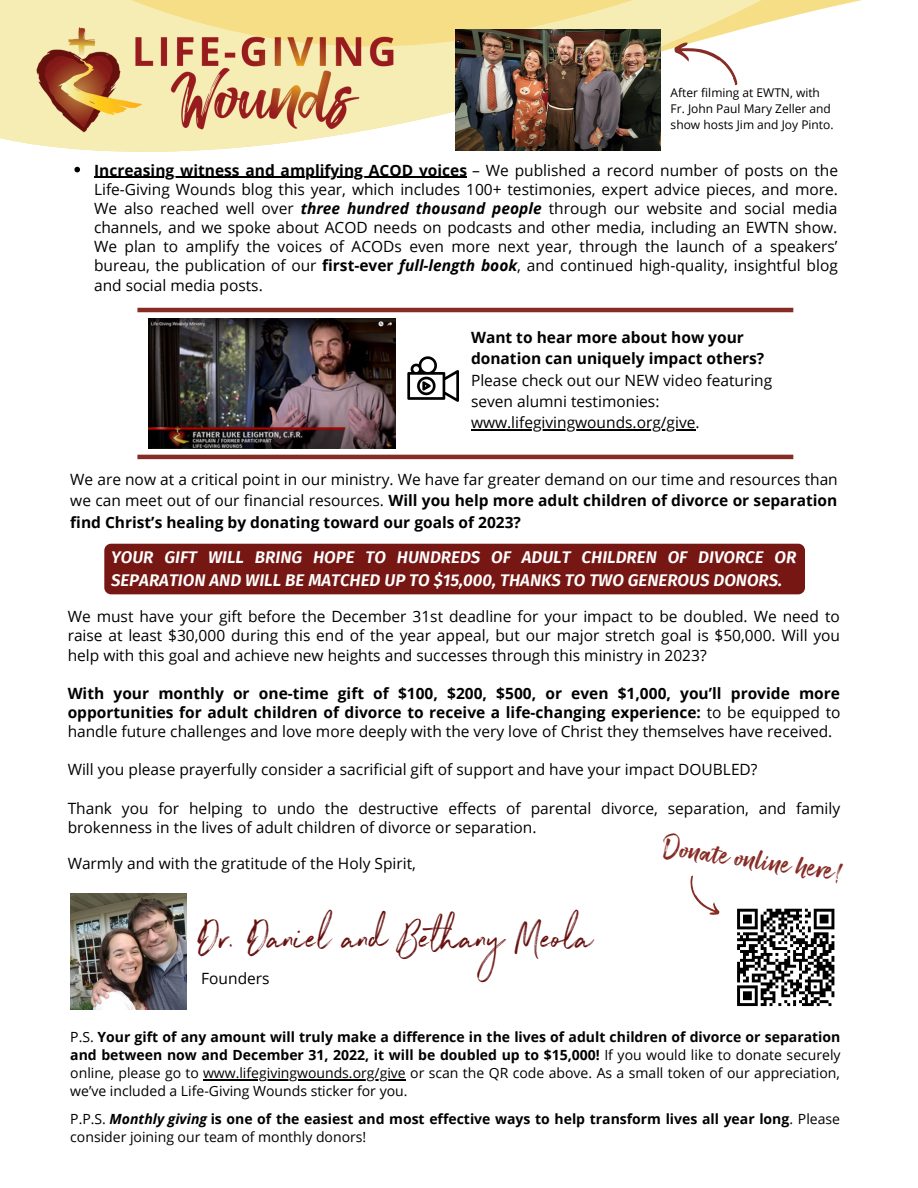
<style>
.page{position:relative;width:918px;height:1188px;background:#fff}
.page>*{position:absolute;margin:0;border:0;box-sizing:border-box;transform-origin:0 0}
.t1{font:45px "Northwell";color:#67110f}
.t2{font:36px "Smithen";color:#872c25}
.t3{font:italic 600 16.95px/23.7px "Fira Sans";color:#fff}
.t4{font:15.45px/19.2px "Open Sans";color:#000;text-align:justify}
.t5{font:700 15.45px/19.2px "Open Sans";color:#000}
.t6{font:13.95px/18px "Open Sans";color:#000;text-align:justify}
.t7{font:700 13.95px/18px "Open Sans";color:#000}
.t8{font:12px/16px "Open Sans";color:#000}
.s1{font-weight:700}
.s2{font-weight:700;font-style:italic}
.s3{font-weight:400}
.s4{font-style:italic}
</style>
<div class="page">
<svg style="left:0;top:0;width:661px;height:177px"></svg>
<img style="left:29px;top:26px;width:374px;height:109px">
<svg style="left:737px;top:908px;width:98px;height:99px"></svg>
<img style="left:70px;top:893px;width:116px;height:116px">
<svg style="left:690px;top:875px;width:30px;height:40px"></svg>
<img style="left:148px;top:319px;width:248px;height:129px">
<img style="left:456px;top:29px;width:204px;height:122px">
<svg style="left:551px;top:0;width:311px;height:117px"></svg>
<svg style="left:407px;top:356px;width:52px;height:46px"></svg>
<hr style="left:471px;top:430px;width:224px;height:1px;background:#000">
<div style="left:104px;top:544px;width:701px;height:50px;background:#761714"></div>
<hr style="left:203px;top:1079px;width:203px;height:1px;background:#000">
<svg style="left:74px;top:167px;width:6px;height:5px"></svg>
<hr style="left:94px;top:177px;width:373px;height:1px;background:#000">
<hr style="left:137px;top:308px;width:656px;height:4px;background:#872c25">
<hr style="left:137px;top:455px;width:656px;height:4px;background:#872c25">
<p class="t8" style="left:671px;top:84px;width:165px">After filming at EWTN, with<br>Fr. John Paul Mary Zeller and show hosts Jim and Joy Pinto.</p>
<p class="t4" style="left:94px;top:160px;width:746px"><span class="s1">Increasing witness and amplifying ACOD voices</span> – We published a record number of posts on the Life-Giving Wounds blog this year, which includes 100+ testimonies, expert advice pieces, and more.<br>We also reached well over <span class="s2">three hundred thousand people</span> through our website and social media channels, and we spoke about ACOD needs on podcasts and other media, including an EWTN show.<br>We plan to amplify the voices of ACODs even more next year, through the launch of a speakers’ bureau, the publication of our <span class="s1">first-ever</span> <span class="s2">full-length book</span>, and continued high-quality, insightful blog and social media posts.</p>
<p class="t5" style="left:471px;top:326px;width:295px;line-height:21.3px">Want to hear more about how your donation can uniquely impact others?</p>
<p class="t4" style="left:471px;top:369px;width:303px;line-height:21.3px;text-align:left">Please check out our NEW video featuring seven alumni testimonies: www.lifegivingwounds.org/give.</p>
<p class="t4" style="left:70px;top:468px;width:769px;line-height:21.3px">We are now at a critical point in our ministry. We have far greater demand on our time and resources than we can meet out of our financial resources. <span class="s1">Will you help more adult children of divorce or separation find Christ’s healing by donating toward our goals of 2023?</span></p>
<p class="t3" style="left:111px;top:545px;width:687px">YOUR GIFT WILL BRING HOPE TO HUNDREDS OF ADULT CHILDREN OF DIVORCE OR<br>SEPARATION AND WILL BE MATCHED UP TO $15,000, THANKS TO TWO GENEROUS DONORS.</p>
<p class="t4" style="left:68px;top:607px;width:774px">We must have your gift before the December 31st deadline for your impact to be doubled. We need to raise at least $30,000 during this end of the year appeal, but our major stretch goal is $50,000. Will you help with this goal and achieve new heights and successes through this ministry in 2023?</p>
<p class="t5" style="left:68px;top:683px;width:774px;text-align:justify">With your monthly or one-time gift of $100, $200, $500, or even $1,000, you’ll provide more opportunities for adult children of divorce to receive a life-changing experience: <span class="s3">to be equipped to handle future challenges and love more deeply with the very love of Christ they themselves have received.</span></p>
<p class="t4" style="left:68px;top:760px;width:691px">Will you please prayerfully consider a sacrificial gift of support and have your impact DOUBLED?</p>
<p class="t4" style="left:68px;top:798px;width:774px">Thank you for helping to undo the destructive effects of parental divorce, separation, and family brokenness in the lives of adult children of divorce or separation.</p>
<h2 class="t2" style="left:666px;top:822px;width:184px;rotate:8deg">Donate online here!</h2>
<p class="t4" style="left:68px;top:853px;width:350px">Warmly and with the gratitude of the Holy Spirit,</p>
<h1 class="t1" style="left:197px;top:905px;width:397px">Dr. Daniel and Bethany Meola</h1>
<p class="t4" style="left:201px;top:968px;width:70px">Founders</p>
<p class="t6" style="left:70px;top:1028px;width:772px">P.S. <span class="s1">Your gift of any amount will truly make a difference in the lives of adult children of divorce or separation and between now and December 31, 2022, it will be doubled up to $15,000!</span> If you would like to donate securely online, please go to www.lifegivingwounds.org/give or scan the QR code above. As a small token of our appreciation, we’ve included a Life-Giving Wounds sticker for you.</p>
<p class="t7" style="left:70px;top:1110px;width:771px"><span class="s3">P.P.S.</span> <span class="s4">Monthly giving</span> is one of the easiest and most effective ways to help transform lives all year long<span class="s3">. Please consider joining our team of monthly donors!</span></p>
</div>
